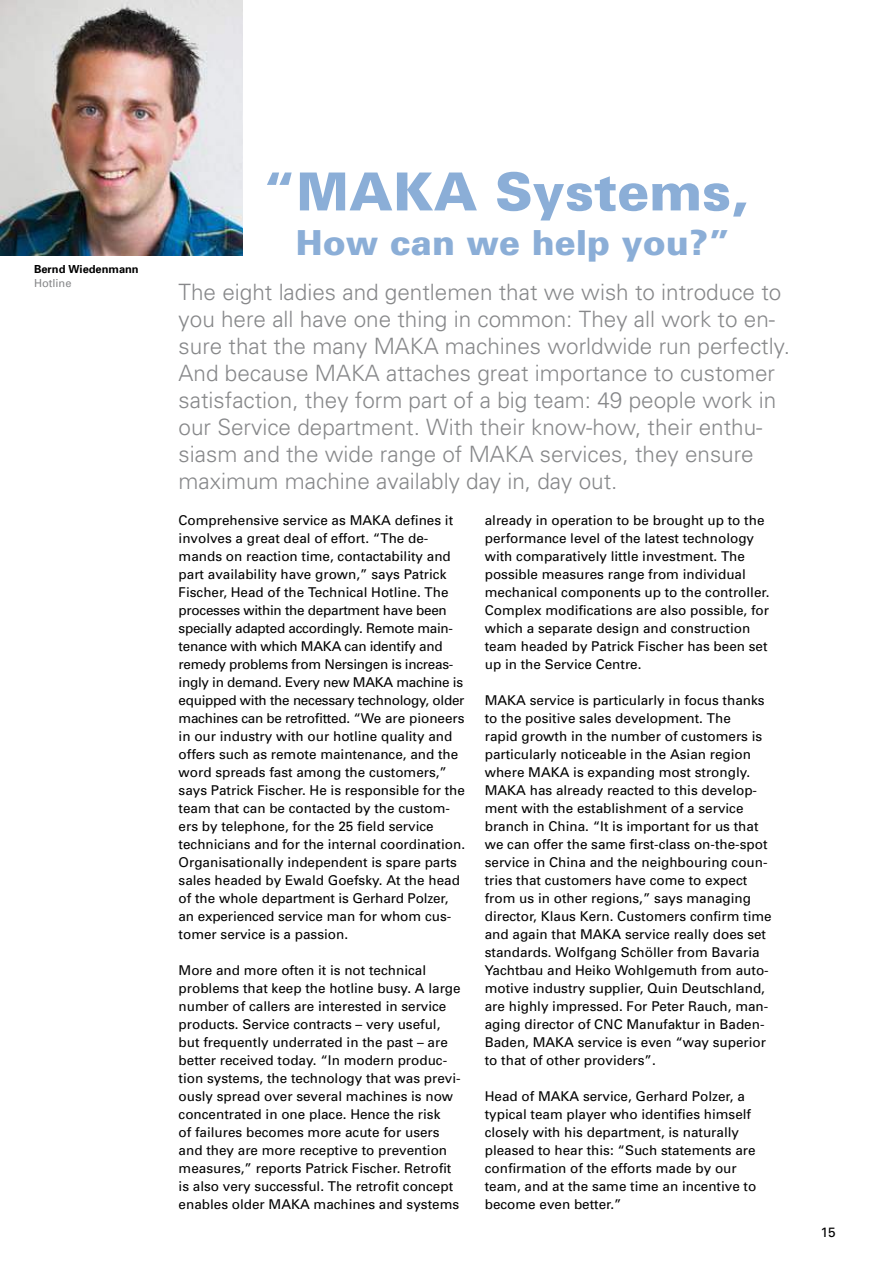
<style>
.page{position:relative;width:893px;height:1263px;background:#fff}
.page>*{position:absolute;margin:0;border:0;box-sizing:border-box;transform-origin:0 0}
.t1{font:900 52.5px "Univers";color:#8baed7}
.t2{font:900 34.5px "Univers";color:#8baed7}
.t3{font:300 22.5px/27px "Univers";color:#87888a}
.t4{font:13.5px/18px "Univers";color:#000}
.t5{font:700 11.1px "Univers";color:#000}
.t6{font:11.1px "Univers";color:#87888a}
</style>
<div class="page">
<img style="left:0;top:0;width:242px;height:255px">
<p class="t5" style="left:34px;top:262px;width:106px">Bernd Wiedenmann</p>
<p class="t6" style="left:34px;top:276px;width:39px">Hotline</p>
<h1 class="t1" style="left:261px;top:159px;width:489px">“MAKA Systems,</h1>
<h2 class="t2" style="left:296px;top:222px;width:437px">How can we help you?”</h2>
<p class="t3" style="left:179px;top:278px;width:613px">The eight ladies and gentlemen that we wish to introduce to you here all have one thing in common: They all work to en&shy;sure that the many MAKA machines worldwide run perfectly.<br>And because MAKA attaches great importance to customer satisfaction, they form part of a big team: 49 people work in our Service department. With their know-how, their enthu&shy;siasm and the wide range of MAKA services, they ensure maximum machine availably day in, day out.</p>
<p class="t4" style="left:179px;top:511px;width:288px">Comprehensive service as MAKA defines it involves a great deal of effort. “The de&shy;mands on reaction time, contactability and part availability have grown,” says Patrick Fischer, Head of the Technical Hotline. The processes within the department have been specially adapted accordingly. Remote main&shy;tenance with which MAKA can identify and remedy problems from Nersingen is increas&shy;ingly in demand. Every new MAKA machine is equipped with the necessary technology, older machines can be retrofitted. “We are pioneers in our industry with our hotline quality and offers such as remote maintenance, and the word spreads fast among the customers,” says Patrick Fischer. He is responsible for the team that can be contacted by the custom&shy;ers by telephone, for the 25 field service technicians and for the internal coordination.<br>Organisationally independent is spare parts sales headed by Ewald Goefsky. At the head of the whole department is Gerhard Polzer, an experienced service man for whom cus&shy;tomer service is a passion.</p>
<p class="t4" style="left:179px;top:961px;width:284px">More and more often it is not technical problems that keep the hotline busy. A large number of callers are interested in service products. Service contracts – very useful, but frequently underrated in the past – are better received today. “In modern produc&shy;tion systems, the technology that was previ&shy;ously spread over several machines is now concentrated in one place. Hence the risk<br>of failures becomes more acute for users and they are more receptive to prevention measures,” reports Patrick Fischer. Retrofit is also very successful. The retrofit concept enables older MAKA machines and systems</p>
<p class="t4" style="left:485px;top:511px;width:286px">already in operation to be brought up to the performance level of the latest technology with comparatively little investment. The possible measures range from individual mechanical components up to the controller.<br>Complex modifications are also possible, for which a separate design and construction team headed by Patrick Fischer has been set up in the Service Centre.</p>
<p class="t4" style="left:485px;top:691px;width:289px">MAKA service is particularly in focus thanks to the positive sales development. The<br>rapid growth in the number of customers is particularly noticeable in the Asian region where MAKA is expanding most strongly.<br>MAKA has already reacted to this develop&shy;ment with the establishment of a service branch in China. “It is important for us that we can offer the same first-class on-the-spot service in China and the neighbouring coun&shy;tries that customers have come to expect from us in other regions,” says managing director, Klaus Kern. Customers confirm time and again that MAKA service really does set standards. Wolfgang Schöller from Bavaria Yachtbau and Heiko Wohlgemuth from auto&shy;motive industry supplier, Quin Deutschland, are highly impressed. For Peter Rauch, man&shy;aging director of CNC Manufaktur in Baden-Baden, MAKA service is even “way superior to that of other providers”.</p>
<p class="t4" style="left:485px;top:1087px;width:273px">Head of MAKA service, Gerhard Polzer, a typical team player who identifies himself closely with his department, is naturally pleased to hear this: “Such statements are confirmation of the efforts made by our team, and at the same time an incentive to become even better.”</p>
<p class="t4" style="left:820px;top:1222px;width:17px">15</p>
</div>
